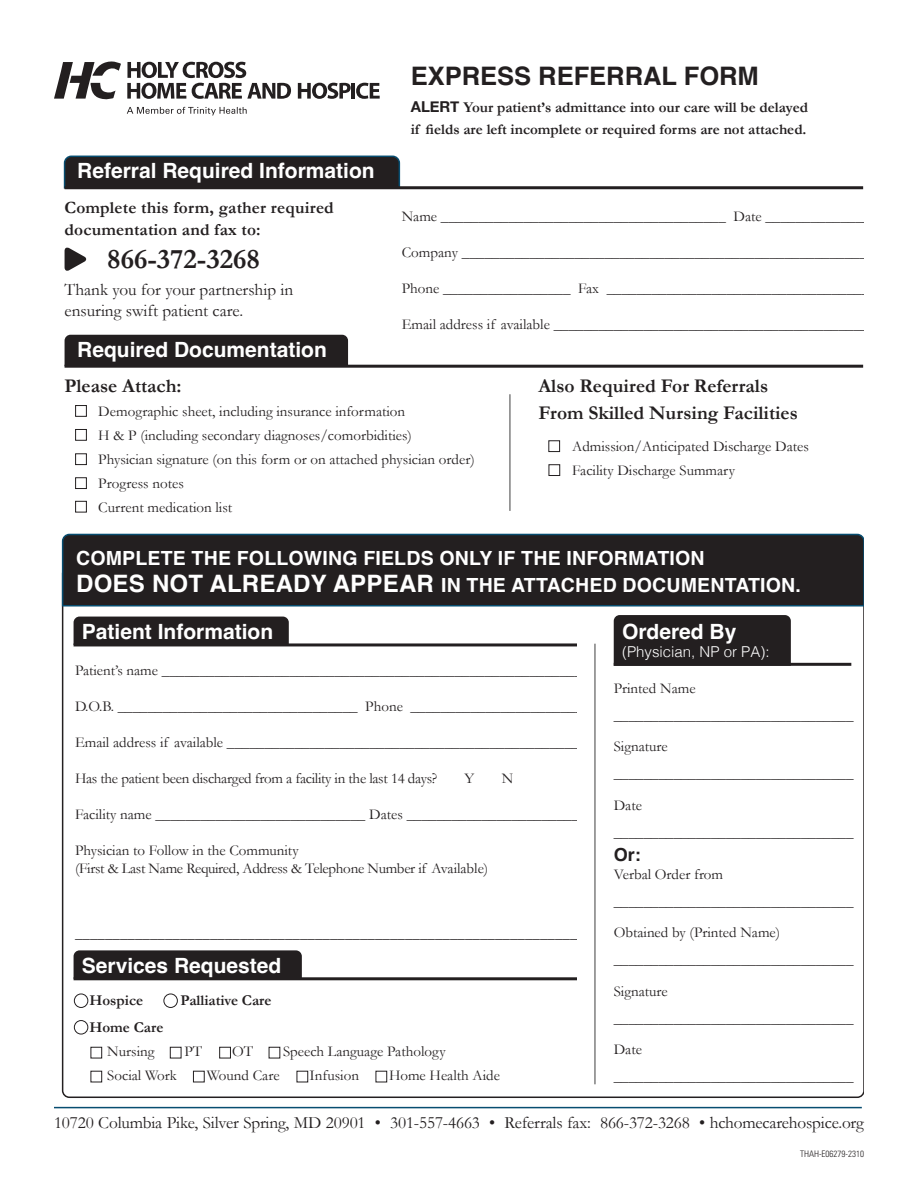
<style>
.page{position:relative;width:918px;height:1188px;background:#fff}
.page>*{position:absolute;margin:0;border:0;box-sizing:border-box;transform-origin:0 0}
.t1{font:700 28.5px "Garamond";color:#231f20}
.t2{font:700 25.5px "Helvetica";color:#231f20}
.t3{font:700 21px "Helvetica";color:#fff}
.t4{font:700 19.5px/27px "Helvetica";letter-spacing:.01em;color:#fff}
.t5{font:700 19.5px/27px "Garamond";color:#231f20}
.t6{font:700 18px "Helvetica";color:#231f20}
.t7{font:17.25px/21px "Garamond";letter-spacing:-.01em;color:#231f20}
.t8{font:700 17.25px/22.5px "Garamond";letter-spacing:.01em;color:#231f20}
.t9{font:15px/24px "Garamond";color:#231f20}
.t10{font:15px/18px "Garamond";letter-spacing:-.02em;color:#231f20}
.t11{font:700 15px/21.8px "Garamond";color:#231f20}
.t12{font:15px "Univers LT Std";color:#231f20}
.t13{font:300 15px "Helvetica";color:#fff}
.t14{font:300 condensed 9px "Univers LT Std";color:#231f20}
.s1{font-family:"Helvetica Neue"}
.s2{font-size:24px}
</style>
<div class="page">
<svg style="left:61px;top:607px;width:803px;height:491px"></svg>
<svg style="left:61px;top:533px;width:803px;height:74px;background:#252427"></svg>
<svg style="left:63px;top:155px;width:338px;height:34px;background:#26272a"></svg>
<hr style="left:65px;top:186px;width:798px;height:3px;background:#231f20">
<div style="left:74px;top:617px;width:215px;height:26px;background:#231f20"></div>
<hr style="left:74px;top:643px;width:511px;height:3px;background:#231f20">
<div style="left:74px;top:950px;width:228px;height:27px;background:#231f20"></div>
<hr style="left:74px;top:977px;width:511px;height:3px;background:#231f20">
<div style="left:614px;top:615px;width:177px;height:48px;background:#231f20"></div>
<hr style="left:614px;top:663px;width:237px;height:3px;background:#231f20">
<hr style="left:595px;top:644px;width:1px;height:440px;background:#3f3f3f">
<hr style="left:54px;top:1107px;width:808px;height:1px;background:#074d70">
<svg style="left:65px;top:247px;width:21px;height:24px"></svg>
<div style="left:65px;top:335px;width:283px;height:30px;background:#231f20"></div>
<hr style="left:65px;top:365px;width:798px;height:3px;background:#231f20">
<div style="left:577px;top:626px;width:13px;height:454px;background:#fff"></div>
<hr style="left:510px;top:394px;width:1px;height:117px;background:#3f3f3f">
<div style="left:75px;top:405px;width:12px;height:12px;border:1px solid #231f20"></div>
<div style="left:75px;top:429px;width:12px;height:11px;border:1px solid #231f20"></div>
<div style="left:75px;top:454px;width:12px;height:11px;border:1px solid #231f20"></div>
<div style="left:75px;top:478px;width:12px;height:11px;border:1px solid #231f20"></div>
<div style="left:549px;top:441px;width:11px;height:11px;border:1px solid #231f20"></div>
<div style="left:549px;top:465px;width:11px;height:11px;border:1px solid #231f20"></div>
<div style="left:75px;top:501px;width:12px;height:11px;border:1px solid #231f20"></div>
<div style="left:91px;top:1047px;width:11px;height:11px;border:1px solid #231f20"></div>
<div style="left:91px;top:1071px;width:11px;height:11px;border:1px solid #231f20"></div>
<div style="left:170px;top:1047px;width:11px;height:11px;border:1px solid #231f20"></div>
<div style="left:219px;top:1047px;width:12px;height:11px;border:1px solid #231f20"></div>
<div style="left:269px;top:1047px;width:11px;height:11px;border:1px solid #231f20"></div>
<div style="left:193px;top:1071px;width:11px;height:11px;border:1px solid #231f20"></div>
<div style="left:376px;top:1071px;width:11px;height:11px;border:1px solid #231f20"></div>
<div style="left:74px;top:994px;width:14px;height:14px;border:1px solid #231f20;border-radius:50%"></div>
<div style="left:164px;top:994px;width:14px;height:14px;border:1px solid #231f20;border-radius:50%"></div>
<div style="left:74px;top:1020px;width:14px;height:14px;border:1px solid #231f20;border-radius:50%"></div>
<div style="left:297px;top:1071px;width:11px;height:11px;border:1px solid #231f20"></div>
<svg style="left:54px;top:61px;width:67px;height:39px"></svg>
<svg style="left:127px;top:62px;width:164px;height:37px"></svg>
<svg style="left:298px;top:83px;width:82px;height:16px"></svg>
<svg style="left:127px;top:107px;width:120px;height:8px"></svg>
<p class="t3" style="left:77px;top:158px;width:299px">Referral Required Information</p>
<p class="t8" style="left:65px;top:196px;width:271px">Complete this form, gather required documentation and fax to:</p>
<p class="t1" style="left:107px;top:240px;width:154px">866-372-3268</p>
<p class="t7" style="left:65px;top:279px;width:230px">Thank you for your partnership in ensuring swift patient care.</p>
<p class="t3" style="left:77px;top:337px;width:251px">Required Documentation</p>
<p class="t2" style="left:411px;top:61px;width:350px">EXPRESS REFERRAL FORM</p>
<p class="t11" style="left:411px;top:97px;width:399px"><span class="s1">ALERT</span> Your patient’s admittance into our care will be delayed if fields are left incomplete or required forms are not attached.</p>
<p class="t9" style="left:402px;top:204px;width:470px">Name ______________________________________ Date ______________</p>
<p class="t9" style="left:402px;top:240px;width:467px">Company ______________________________________________________</p>
<p class="t9" style="left:402px;top:276px;width:469px">Phone _________________ Fax ___________________________________</p>
<p class="t9" style="left:402px;top:312px;width:468px">Email address if available __________________________________________</p>
<p class="t5" style="left:538px;top:372px;width:261px">Also Required For Referrals<br>From Skilled Nursing Facilities</p>
<p class="t9" style="left:572px;top:433px;width:238px">Admission/Anticipated Discharge Dates<br>Facility Discharge Summary</p>
<p class="t5" style="left:65px;top:372px;width:119px">Please Attach:</p>
<p class="t9" style="left:98px;top:399px;width:315px">Demographic sheet, including insurance information<br>H &amp; P (including secondary diagnoses/comorbidities)</p>
<p class="t9" style="left:98px;top:447px;width:378px">Physician signature (on this form or on attached physician order)<br>Progress notes<br>Current medication list</p>
<p class="t4" style="left:76px;top:547px;width:726px">COMPLETE THE FOLLOWING FIELDS ONLY IF THE INFORMATION<br><span class="s2">DOES NOT ALREADY APPEAR</span> IN THE ATTACHED DOCUMENTATION.</p>
<p class="t3" style="left:82px;top:619px;width:193px">Patient Information</p>
<p class="t9" style="left:75px;top:658px;width:508px">Patient’s name ________________________________________________________</p>
<p class="t9" style="left:75px;top:694px;width:509px">D.O.B. ________________________________ Phone _______________________</p>
<p class="t9" style="left:75px;top:730px;width:506px">Email address if available _______________________________________________</p>
<p class="t10" style="left:75px;top:769px;width:364px">Has the patient been discharged from a facility in the last 14 days?</p>
<p class="t9" style="left:465px;top:766px;width:11px">Y</p>
<p class="t9" style="left:502px;top:766px;width:13px">N</p>
<p class="t9" style="left:75px;top:802px;width:506px">Facility name ____________________________ Dates _______________________</p>
<p class="t10" style="left:75px;top:841px;width:415px">Physician to Follow in the Community<br>(First &amp; Last Name Required, Address &amp; Telephone Number if Available)</p>
<p class="t12" style="left:75px;top:924px;width:512px">____________________________________________________________________</p>
<p class="t3" style="left:82px;top:953px;width:201px">Services Requested</p>
<p class="t11" style="left:89px;top:990px;width:55px">Hospice</p>
<p class="t11" style="left:181px;top:990px;width:92px">Palliative Care</p>
<p class="t11" style="left:89px;top:1017px;width:75px">Home Care</p>
<p class="t9" style="left:107px;top:1039px;width:49px">Nursing</p>
<p class="t9" style="left:184px;top:1039px;width:19px">PT</p>
<p class="t9" style="left:232px;top:1039px;width:22px">OT</p>
<p class="t9" style="left:283px;top:1039px;width:164px">Speech Language Pathology</p>
<p class="t9" style="left:107px;top:1063px;width:71px">Social Work</p>
<p class="t9" style="left:207px;top:1063px;width:74px">Wound Care</p>
<p class="t9" style="left:310px;top:1063px;width:51px">Infusion</p>
<p class="t9" style="left:389px;top:1063px;width:112px">Home Health Aide</p>
<p class="t3" style="left:622px;top:619px;width:116px">Ordered By</p>
<p class="t13" style="left:622px;top:639px;width:149px">(Physician, NP or PA):</p>
<p class="t9" style="left:614px;top:676px;width:83px">Printed Name</p>
<p class="t9" style="left:614px;top:703px;width:241px">________________________________</p>
<p class="t9" style="left:614px;top:734px;width:56px">Signature</p>
<p class="t9" style="left:614px;top:761px;width:241px">________________________________</p>
<p class="t9" style="left:614px;top:793px;width:30px">Date</p>
<p class="t9" style="left:614px;top:820px;width:241px">________________________________</p>
<p class="t6" style="left:614px;top:843px;width:28px">Or:</p>
<p class="t9" style="left:614px;top:862px;width:111px">Verbal Order from</p>
<p class="t9" style="left:614px;top:889px;width:241px">________________________________</p>
<p class="t9" style="left:614px;top:920px;width:168px">Obtained by (Printed Name)</p>
<p class="t9" style="left:614px;top:947px;width:241px">________________________________</p>
<p class="t9" style="left:614px;top:979px;width:56px">Signature</p>
<p class="t9" style="left:614px;top:1006px;width:241px">________________________________</p>
<p class="t9" style="left:614px;top:1037px;width:30px">Date</p>
<p class="t9" style="left:614px;top:1064px;width:241px">________________________________</p>
<p class="t7" style="left:54px;top:1112px;width:811px">10720 Columbia Pike, Silver Spring, MD 20901 • 301-557-4663 • Referrals fax: 866-372-3268 • hchomecarehospice.org</p>
<p class="t14" style="left:800px;top:1148px;width:65px">THAH-E06279-2310</p>
</div>
